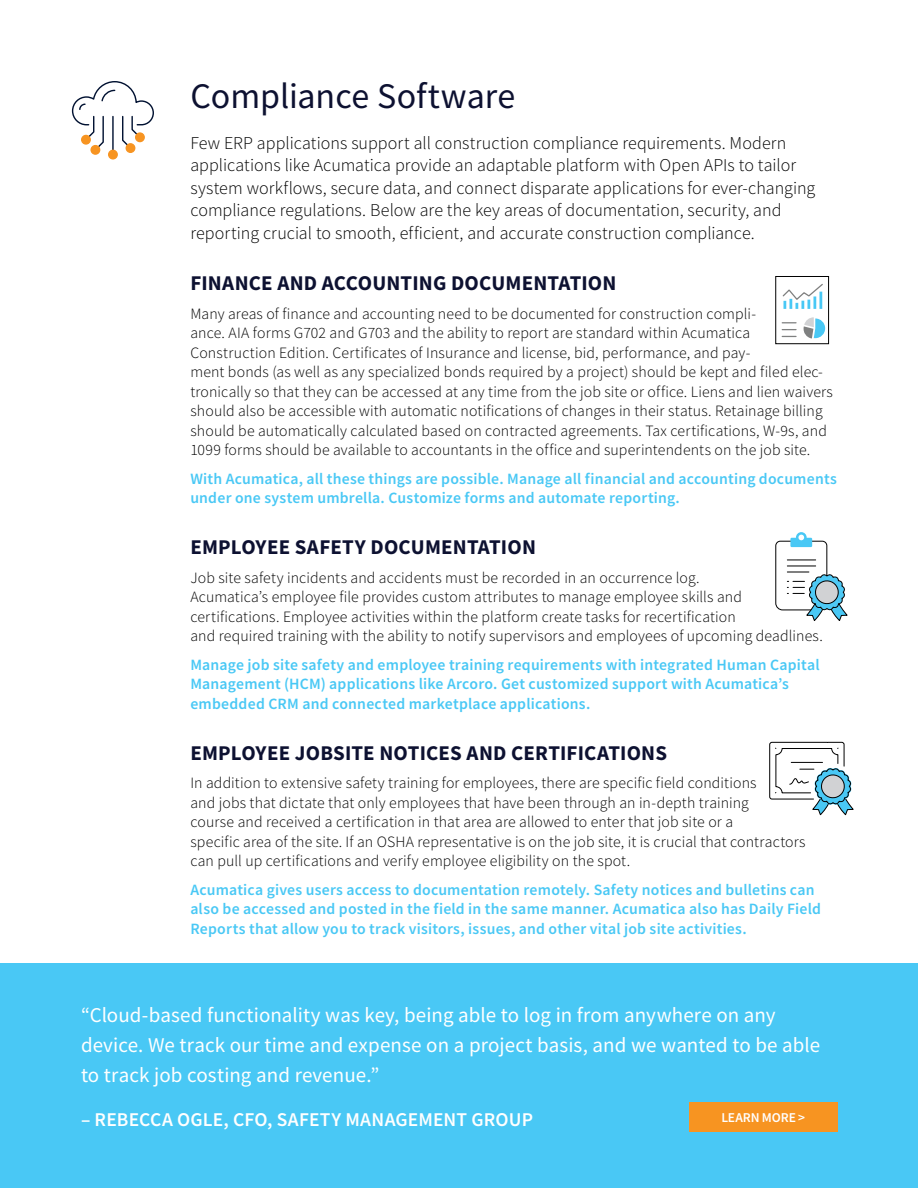
<style>
.page{position:relative;width:918px;height:1188px;background:#fff}
.page>*{position:absolute;margin:0;border:0;box-sizing:border-box;transform-origin:0 0}
.t1{font:36px "Source Sans Pro";color:#0d1131}
.t2{font:21px/30px "Source Sans Pro";letter-spacing:.005em;color:#fff}
.t3{font:700 21px "Source Sans Pro";letter-spacing:.01em;color:#0d1131}
.t4{font:600 19.5px "Source Sans Pro";letter-spacing:.005em;color:#fff}
.t5{font:300 18px/22.5px "Source Sans Pro";letter-spacing:.005em;color:#000}
.t6{font:300 15.75px/19.5px "Source Sans Pro";letter-spacing:.01em;color:#000}
.t7{font:600 15.75px/19.5px "Source Sans Pro";letter-spacing:.015em;color:#49c8f5}
.t8{font:600 13.5px "Source Sans Pro";letter-spacing:-.005em;color:#fff}
</style>
<div class="page">
<div style="left:0;top:963px;width:918px;height:225px;background:#49c8f5"></div>
<div style="left:689px;top:1102px;width:148px;height:30px;background:#f79421"></div>
<svg style="left:72px;top:81px;width:82px;height:68px"></svg>
<hr style="left:112px;top:117px;width:2px;height:33px;background:#001131">
<div style="left:82px;top:135px;width:8px;height:9px;background:#f79421;border-radius:50%"></div>
<div style="left:81px;top:135px;width:10px;height:10px;border:1px solid #f79421;border-radius:50%"></div>
<div style="left:91px;top:146px;width:9px;height:8px;background:#f79421;border-radius:50%"></div>
<div style="left:90px;top:145px;width:10px;height:10px;border:1px solid #f79421;border-radius:50%"></div>
<div style="left:136px;top:133px;width:8px;height:9px;background:#f79421;border-radius:50%"></div>
<div style="left:135px;top:132px;width:10px;height:10px;border:1px solid #f79421;border-radius:50%"></div>
<div style="left:126px;top:144px;width:9px;height:8px;background:#f79421;border-radius:50%"></div>
<div style="left:126px;top:143px;width:9px;height:10px;border:1px solid #f79421;border-radius:50%"></div>
<div style="left:109px;top:150px;width:8px;height:9px;background:#f79421;border-radius:50%"></div>
<div style="left:108px;top:150px;width:10px;height:10px;border:1px solid #f79421;border-radius:50%"></div>
<div style="left:773px;top:275px;width:59px;height:71px;border:5px solid #fff;border-radius:4px"></div>
<svg style="left:775px;top:276px;width:54px;height:69px"></svg>
<svg style="left:775px;top:532px;width:73px;height:89px"></svg>
<svg style="left:769px;top:741px;width:85px;height:75px"></svg>
<h1 class="t1" style="left:190px;top:73px;width:326px">Compliance Software</h1>
<p class="t5" style="left:190px;top:131px;width:627px">Few ERP applications support all construction compliance requirements. Modern applications like Acumatica provide an adaptable platform with Open APIs to tailor system workflows, secure data, and connect disparate applications for ever-changing compliance regulations. Below are the key areas of documentation, security, and reporting crucial to smooth, efficient, and accurate construction compliance.</p>
<h2 class="t3" style="left:190px;top:269px;width:428px">FINANCE AND ACCOUNTING DOCUMENTATION</h2>
<p class="t6" style="left:190px;top:304px;width:644px">Many areas of finance and accounting need to be documented for construction compli-<br>ance. AIA forms G702 and G703 and the ability to report are standard within Acumatica Construction Edition. Certificates of Insurance and license, bid, performance, and pay-<br>ment bonds (as well as any specialized bonds required by a project) should be kept and filed elec&shy;tronically so that they can be accessed at any time from the job site or office. Liens and lien waivers should also be accessible with automatic notifications of changes in their status. Retainage billing should be automatically calculated based on contracted agreements. Tax certifications, W-9s, and 1099 forms should be available to accountants in the office and superintendents on the job site.</p>
<p class="t7" style="left:190px;top:469px;width:648px">With Acumatica, all these things are possible. Manage all financial and accounting documents under one system umbrella. Customize forms and automate reporting.</p>
<h2 class="t3" style="left:190px;top:533px;width:347px">EMPLOYEE SAFETY DOCUMENTATION</h2>
<p class="t6" style="left:190px;top:568px;width:634px">Job site safety incidents and accidents must be recorded in an occurrence log.<br>Acumatica’s employee file provides custom attributes to manage employee skills and certifications. Employee activities within the platform create tasks for recertification<br>and required training with the ability to notify supervisors and employees of upcoming deadlines.</p>
<p class="t7" style="left:190px;top:655px;width:631px">Manage job site safety and employee training requirements with integrated Human Capital<br>Management (HCM) applications like Arcoro. Get customized support with Acumatica’s embedded CRM and connected marketplace applications.</p>
<h2 class="t3" style="left:190px;top:739px;width:478px">EMPLOYEE JOBSITE NOTICES AND CERTIFICATIONS</h2>
<p class="t6" style="left:190px;top:773px;width:617px">In addition to extensive safety training for employees, there are specific field conditions<br>and jobs that dictate that only employees that have been through an in-depth training<br>course and received a certification in that area are allowed to enter that job site or a<br>specific area of the site. If an OSHA representative is on the job site, it is crucial that contractors can pull up certifications and verify employee eligibility on the spot.</p>
<p class="t7" style="left:190px;top:880px;width:632px">Acumatica gives users access to documentation remotely. Safety notices and bulletins can also be accessed and posted in the field in the same manner. Acumatica also has Daily Field<br>Reports that allow you to track visitors, issues, and other vital job site activities.</p>
<h2 class="t2" style="left:81px;top:1000px;width:741px">“Cloud-based functionality was key, being able to log in from anywhere on any device. We track our time and expense on a project basis, and we wanted to be able to track job costing and revenue.”</h2>
<p class="t4" style="left:81px;top:1106px;width:454px">– REBECCA OGLE, CFO, SAFETY MANAGEMENT GROUP</p>
<p class="t8" style="left:721px;top:1109px;width:85px">LEARN MORE &gt;</p>
</div>
